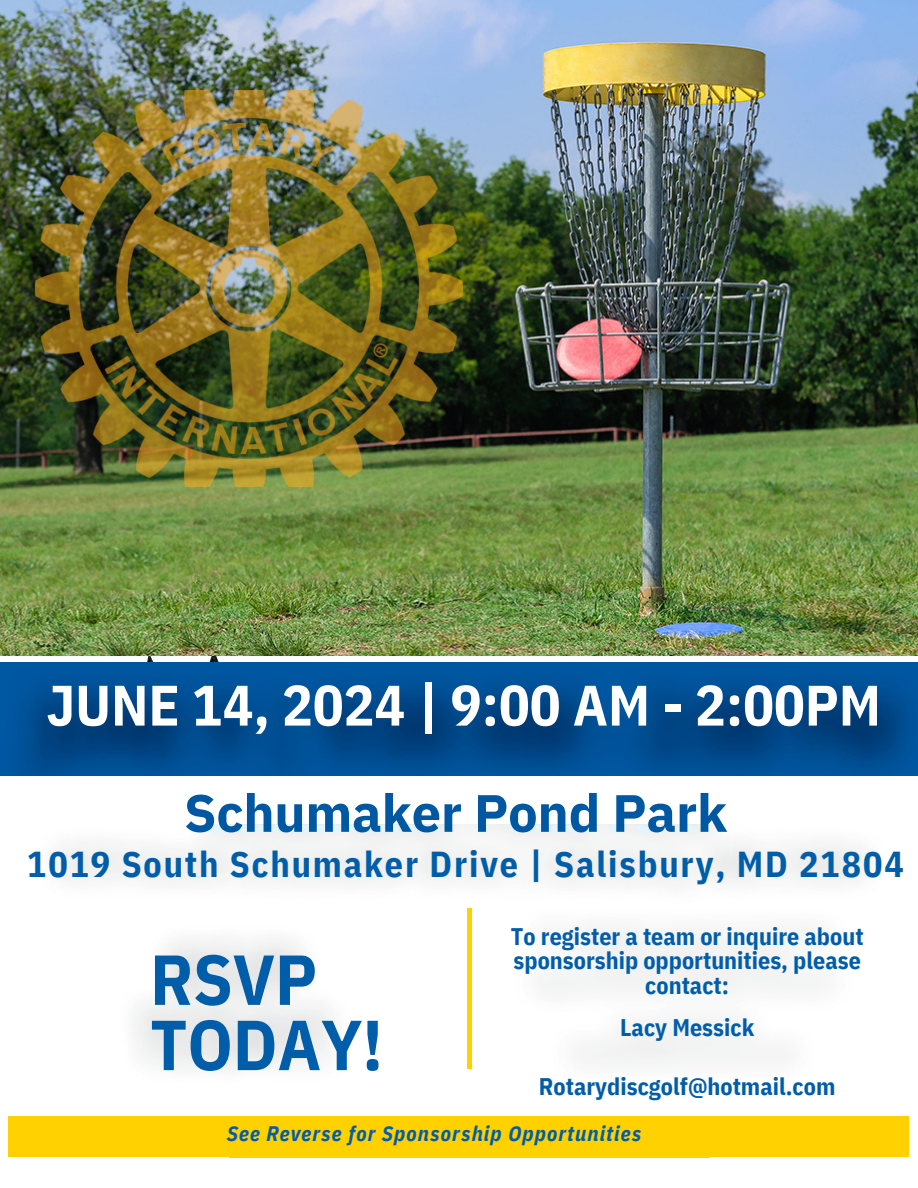
<style>
.page{position:relative;width:918px;height:1188px;background:#fff}
.page>*{position:absolute;margin:0;border:0;box-sizing:border-box;transform-origin:0 0}
.t1{font:700 70.65px/65.2px "IBM Plex Sans Cond";color:#005daa}
.t2{font:700 57px "IBM Plex Sans Cond";color:#fff}
.t3{font:700 52.5px "IBM Plex Sans";letter-spacing:-.005em;color:#0058a2}
.t4{font:700 36px "IBM Plex Sans Cond";letter-spacing:.05em;color:#005daa}
.t5{font:700 24px/24.8px "IBM Plex Sans Cond";color:#005daa;text-align:center}
.t6{font:italic 700 21px "IBM Plex Sans Cond";letter-spacing:.05em;color:#005daa}
</style>
<div class="page">
<svg style="left:147px;top:656px;width:6px;height:6px"></svg>
<svg style="left:210px;top:656px;width:9px;height:6px"></svg>
<div style="left:467px;top:904px;width:5px;height:165px;background:#ffd100"></div>
<img style="left:0;top:663px;width:918px;height:112px">
<img style="left:57px;top:843px;width:811px;height:65px">
<div style="left:186px;top:825px;width:546px;height:32px;background:#f3f5f4"></div>
<img style="left:210px;top:825px;width:500px;height:8px">
<div style="left:9px;top:1116px;width:900px;height:41px;background:#ffd100"></div>
<img style="left:0;top:0;width:918px;height:656px">
<img style="left:35px;top:90px;width:428px;height:396px">
<p class="t2" style="left:46px;top:667px;width:836px">JUNE 14, 2024 | 9:00 AM - 2:00PM</p>
<h3 class="t3" style="left:184px;top:778px;width:545px">Schumaker Pond Park</h3>
<p class="t4" style="left:27px;top:840px;width:878px">1019 South Schumaker Drive | Salisbury, MD 21804</p>
<h5 class="t1" style="left:150px;top:946px;width:234px">RSVP<br>TODAY!</h5>
<h1 class="t5" style="left:511px;top:923px;width:354px">To register a team or inquire about sponsorship opportunities, please contact:</h1>
<h1 class="t5" style="left:620px;top:1014px;width:136px">Lacy Messick</h1>
<h1 class="t5" style="left:539px;top:1074px;width:298px">Rotarydiscgolf@hotmail.com</h1>
<p class="t6" style="left:227px;top:1120px;width:416px">See Reverse for Sponsorship Opportunities</p>
</div>
